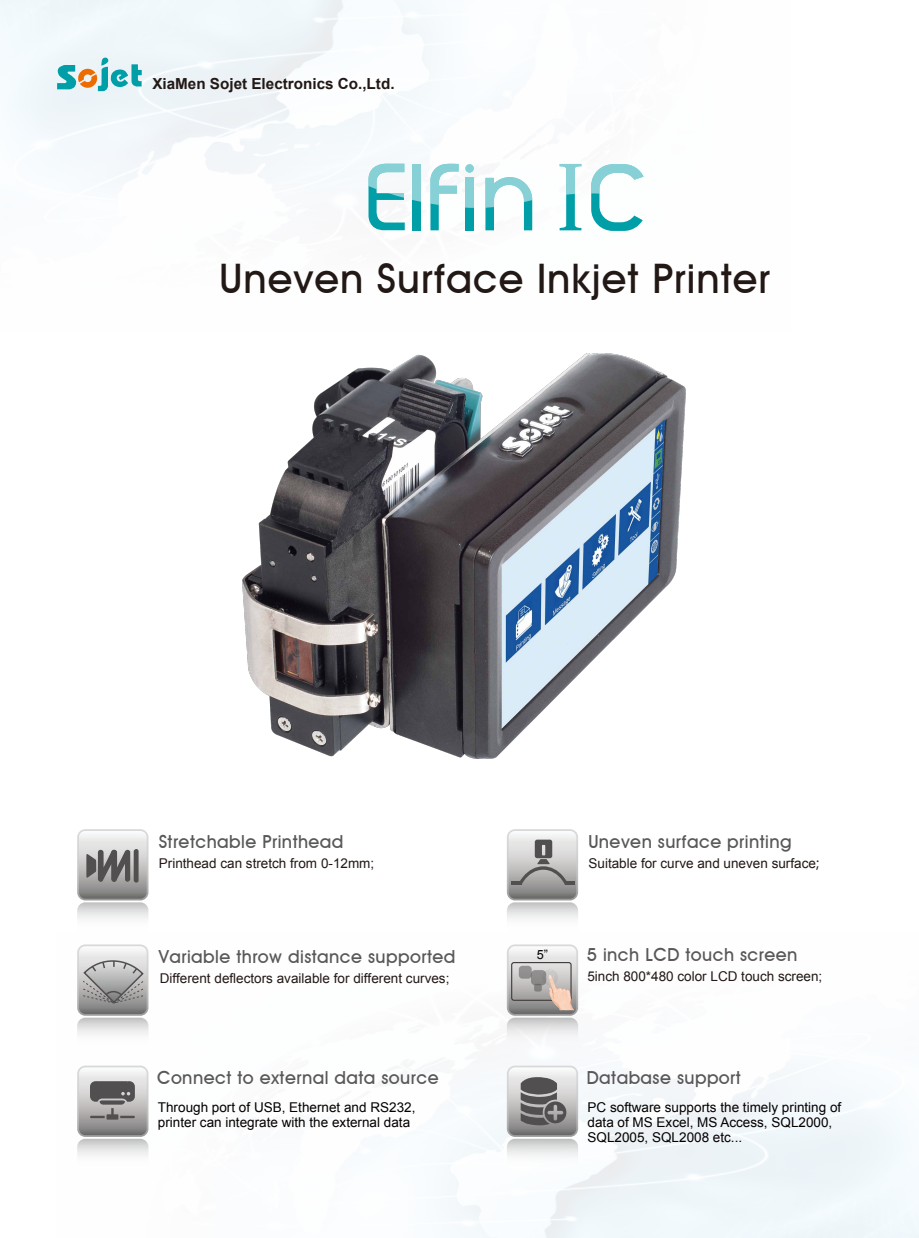
<style>
.page{position:relative;width:919px;height:1238px;background:#fff}
.page>*{position:absolute;margin:0;border:0;box-sizing:border-box;transform-origin:0 0}
.t1{font:500 40.65px "Avant Garde IT Cby BT";letter-spacing:.025em;color:#221815}
.t2{font:500 18px "Avant Garde IT Cby BT";letter-spacing:.025em;color:#595757}
.t3{font:700 15.3px "Arial";color:#221815}
.t4{font:13.5px/15px "Arial";color:#040000}
.t5{font:13.5px "Arial";color:#221815}
.t6{font:12.75px "Arial";color:#040000}
.s1{font-family:"Microsoft Ya Hei"}
</style>
<div class="page">
<img style="left:0;top:0;width:644px;height:231px">
<svg style="left:57px;top:56px;width:85px;height:35px"></svg>
<div style="left:412px;top:164px;width:9px;height:66px;background:#009fa8"></div>
<div style="left:465px;top:177px;width:8px;height:53px;background:#009fa8"></div>
<svg style="left:412px;top:164px;width:9px;height:38px"></svg>
<svg style="left:430px;top:164px;width:28px;height:66px"></svg>
<svg style="left:465px;top:177px;width:8px;height:31px"></svg>
<svg style="left:465px;top:164px;width:8px;height:8px"></svg>
<svg style="left:485px;top:177px;width:47px;height:53px"></svg>
<svg style="left:368px;top:163px;width:37px;height:67px"></svg>
<svg style="left:559px;top:164px;width:22px;height:66px"></svg>
<svg style="left:591px;top:164px;width:52px;height:67px"></svg>
<img style="left:242px;top:354px;width:443px;height:404px">
<svg style="left:77px;top:829px;width:71px;height:332px"></svg>
<svg style="left:507px;top:829px;width:71px;height:380px"></svg>
<p class="t3" style="left:152px;top:73px;width:244px">XiaMen Sojet Electronics Co.,Ltd.</p>
<h1 class="t1" style="left:219px;top:254px;width:552px">Uneven Surface Inkjet Printer</h1>
<h2 class="t2" style="left:159px;top:830px;width:186px">Stretchable Printhead</h2>
<p class="t5" style="left:159px;top:854px;width:217px">Printhead can stretch from 0-12mm;</p>
<h2 class="t2" style="left:588px;top:830px;width:205px">Uneven surface printing</h2>
<p class="t5" style="left:588px;top:854px;width:232px">Suitable for curve and uneven surface<span class="s1">;</span></p>
<h2 class="t2" style="left:159px;top:945px;width:298px">Variable throw distance supported</h2>
<p class="t5" style="left:160px;top:969px;width:291px">Different deflectors available for different curves;</p>
<p class="t6" style="left:536px;top:946px;width:13px">5”</p>
<h2 class="t2" style="left:586px;top:943px;width:212px">5 inch LCD touch screen</h2>
<p class="t5" style="left:587px;top:967px;width:236px">5inch 800*480 color LCD touch screen;</p>
<h2 class="t2" style="left:157px;top:1066px;width:283px">Connect to external data source</h2>
<h2 class="t2" style="left:586px;top:1066px;width:156px">Database support</h2>
<p class="t4" style="left:158px;top:1099px;width:259px">Through port of USB, Ethernet and RS232, printer can integrate with the external data</p>
<p class="t4" style="left:587px;top:1099px;width:255px">PC software supports the timely printing of data of MS Excel, MS Access, SQL2000,<br>SQL2005, SQL2008 etc...</p>
</div>
